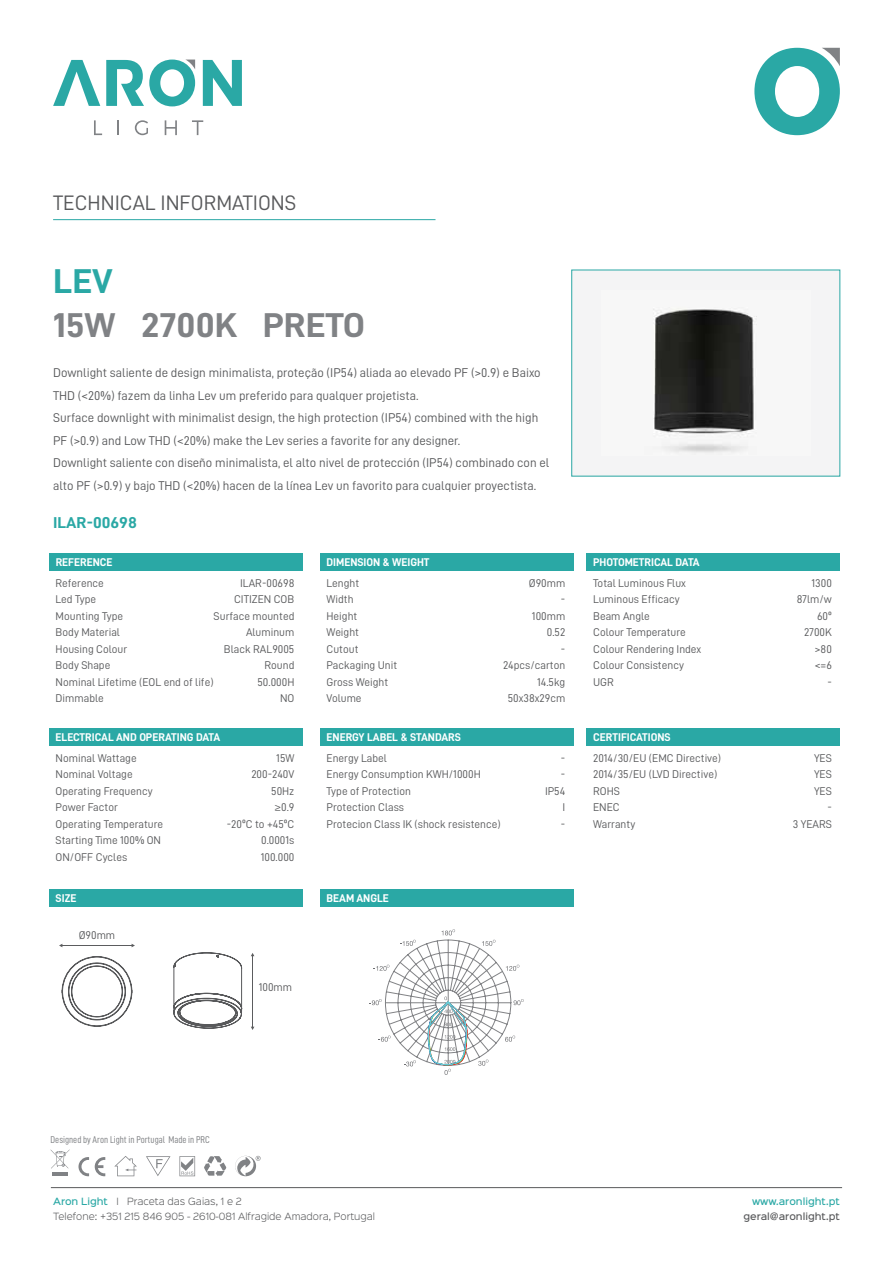
<style>
.page{position:relative;width:893px;height:1263px;background:#fff}
.page>*{position:absolute;margin:0;border:0;box-sizing:border-box;transform-origin:0 0}
.t1{font:34.5px "D DIN Bold";color:#808285;scale:1.08 1}
.t2{font:34.5px "D DIN Bold";color:#2aa8a5;scale:1.08 1}
.t3{font:21px "D DIN";color:#58595b}
.t4{font:15.75px "D DIN Bold";color:#2aa8a5;scale:1.08 1}
.t5{font:12.75px/22.5px "D DIN";color:#58595b}
.t6{font:11.25px/16.5px "D DIN";color:#58595b}
.t7{font:11.25px "D DIN Bold";color:#fff}
.t8{font:9.9px "D DIN Condensed";color:#808285}
.t9{font:300 9px/15px "Sinkin Sans 300";color:#58595b}
.t10{font:500 9px "Sinkin Sans 500";color:#58595b}
.t11{font:500 9px "Sinkin Sans 500";color:#2aa8a5}
.s1{font-family:"Myriad Pro"}
.s2{font-family:"Sinkin Sans 500";font-weight:500;color:#2aa8a5}
</style>
<div class="page">
<svg style="left:203px;top:60px;width:39px;height:46px"></svg>
<svg style="left:53px;top:60px;width:47px;height:46px"></svg>
<svg style="left:106px;top:60px;width:89px;height:46px"></svg>
<svg style="left:94px;top:120px;width:8px;height:15px"></svg>
<svg style="left:117px;top:120px;width:2px;height:15px"></svg>
<svg style="left:135px;top:120px;width:13px;height:15px"></svg>
<svg style="left:165px;top:120px;width:12px;height:15px"></svg>
<svg style="left:192px;top:120px;width:11px;height:15px"></svg>
<svg style="left:754px;top:48px;width:86px;height:87px"></svg>
<hr style="left:51px;top:1187px;width:791px;height:1px;background:#58595b">
<div style="left:572px;top:270px;width:268px;height:206px;background:#f4f4f5"></div>
<img style="left:653px;top:309px;width:104px;height:143px">
<div style="left:49px;top:554px;width:253px;height:17px;background:#2aa8a5"></div>
<hr style="left:53px;top:219px;width:382px;height:1px;background:#2aa8a5">
<div style="left:320px;top:554px;width:253px;height:17px;background:#2aa8a5"></div>
<div style="left:586px;top:554px;width:254px;height:17px;background:#2aa8a5"></div>
<div style="left:49px;top:889px;width:253px;height:17px;background:#2aa8a5"></div>
<div style="left:320px;top:889px;width:253px;height:17px;background:#2aa8a5"></div>
<div style="left:49px;top:729px;width:253px;height:17px;background:#2aa8a5"></div>
<div style="left:320px;top:729px;width:253px;height:17px;background:#2aa8a5"></div>
<div style="left:586px;top:729px;width:254px;height:17px;background:#2aa8a5"></div>
<svg style="left:179px;top:1156px;width:16px;height:20px"></svg>
<svg style="left:146px;top:1156px;width:25px;height:20px"></svg>
<svg style="left:204px;top:1156px;width:22px;height:20px"></svg>
<svg style="left:114px;top:1156px;width:23px;height:20px"></svg>
<svg style="left:78px;top:1157px;width:11px;height:19px"></svg>
<svg style="left:95px;top:1157px;width:10px;height:19px"></svg>
<hr style="left:52px;top:1172px;width:16px;height:4px;background:#808285">
<svg style="left:51px;top:1149px;width:19px;height:19px"></svg>
<svg style="left:235px;top:1156px;width:26px;height:20px"></svg>
<hr style="left:61px;top:945px;width:72px;height:1px;background:#5b5c5e">
<hr style="left:252px;top:954px;width:1px;height:74px;background:#5b5c5e">
<svg style="left:174px;top:952px;width:68px;height:76px"></svg>
<svg style="left:62px;top:956px;width:70px;height:70px"></svg>
<svg style="left:369px;top:929px;width:155px;height:146px"></svg>
<h2 class="t3" style="left:53px;top:191px;width:245px">TECHNICAL INFORMATIONS</h2>
<h1 class="t2" style="left:53px;top:262px;width:57px">LEV</h1>
<h1 class="t1" style="left:53px;top:306px;width:291px">15W 2700K PRETO</h1>
<p class="t5" style="left:53px;top:361px;width:498px">Downlight saliente de design minimalista, proteção (IP54) aliada ao elevado PF (&gt;0.9) e Baixo THD (&lt;20%) fazem da linha Lev um preferido para qualquer projetista.<br>Surface downlight with minimalist design, the high protection (IP54) combined with the high PF (&gt;0.9) and Low THD (&lt;20%) make the Lev series a favorite for any designer.<br>Downlight saliente con diseño minimalista, el alto nivel de protección (IP54) combinado con el alto PF (&gt;0.9) y bajo THD (&lt;20%) hacen de la línea Lev un favorito para cualquier proyectista.</p>
<h3 class="t4" style="left:53px;top:514px;width:79px">ILAR-00698</h3>
<p class="t7" style="left:56px;top:556px;width:58px">REFERENCE</p>
<p class="t7" style="left:327px;top:556px;width:104px">DIMENSION &amp; WEIGHT</p>
<p class="t7" style="left:593px;top:556px;width:108px">PHOTOMETRICAL DATA</p>
<p class="t6" style="left:56px;top:574px;width:159px">Reference<br>Led Type<br>Mounting Type<br>Body Material<br>Housing Colour<br>Body Shape<br>Nominal Lifetime (EOL end of life)<br>Dimmable</p>
<p class="t6" style="left:214px;top:574px;width:82px;text-align:right">ILAR-00698<br>CITIZEN COB<br>Surface mounted<br>Aluminum<br>Black RAL9005<br>Round<br>50.000H<br>NO</p>
<p class="t6" style="left:327px;top:574px;width:72px">Lenght<br>Width<br>Height<br>Weight<br>Cutout<br>Packaging Unit<br>Gross Weight<br>Volume</p>
<p class="t6" style="left:503px;top:574px;width:64px;text-align:right">Ø90mm<br>-<br>100mm<br>0.52<br>-<br>24pcs/carton<br>14.5kg<br>50x38x29cm</p>
<p class="t6" style="left:593px;top:574px;width:110px">Total Luminous Flux<br>Luminous Efficacy<br>Beam Angle<br>Colour Temperature<br>Colour Rendering Index<br>Colour Consistency<br>UGR</p>
<p class="t6" style="left:797px;top:574px;width:37px;text-align:right">1300<br>87lm/w<br>60º<br>2700K &gt;80 &lt;=6<br>-</p>
<p class="t7" style="left:56px;top:731px;width:166px">ELECTRICAL AND OPERATING DATA</p>
<p class="t7" style="left:327px;top:731px;width:136px">ENERGY LABEL &amp; STANDARS</p>
<p class="t7" style="left:593px;top:731px;width:79px">CERTIFICATIONS</p>
<p class="t6" style="left:56px;top:749px;width:109px">Nominal Wattage<br>Nominal Voltage<br>Operating Frequency<br>Power Factor<br>Operating Temperature<br>Starting Time 100% ON<br>ON/OFF Cycles</p>
<p class="t6" style="left:227px;top:749px;width:69px;text-align:right">15W<br>200-240V<br>50Hz<br><span class="s1">≥</span>0.9<br>-20ºC to +45ºC<br>0.0001s<br>100.000</p>
<p class="t6" style="left:327px;top:749px;width:176px">Energy Label<br>Energy Consumption KWH/1000H<br>Type of Protection<br>Protection Class<br>Protecion Class IK (shock resistence)</p>
<p class="t6" style="left:545px;top:749px;width:22px;text-align:right">-<br>-<br>IP54<br>I<br>-</p>
<p class="t6" style="left:593px;top:749px;width:129px">2014/30/EU (EMC Directive)<br>2014/35/EU (LVD Directive)<br>ROHS<br>ENEC<br>Warranty</p>
<p class="t6" style="left:793px;top:749px;width:41px;text-align:right">YES<br>YES<br>YES<br>-<br>3 YEARS</p>
<p class="t7" style="left:56px;top:891px;width:22px">SIZE</p>
<p class="t7" style="left:327px;top:891px;width:64px">BEAM ANGLE</p>
<p class="t6" style="left:79px;top:926px;width:38px">Ø90mm</p>
<p class="t6" style="left:259px;top:979px;width:35px">100mm</p>
<p class="t8" style="left:51px;top:1134px;width:161px">Designed by Aron Light in Portugal Made in PRC</p>
<p class="t9" style="left:53px;top:1193px;width:323px"><span class="s2">Aron Light</span> I Praceta das Gaias, 1 e 2<br>Telefone: +351 215 846 905 - 2610-081 Alfragide Amadora, Portugal</p>
<p class="t11" style="left:752px;top:1194px;width:89px">www.aronlight.pt</p>
<p class="t10" style="left:743px;top:1209px;width:98px">geral@aronlight.pt</p>
</div>
